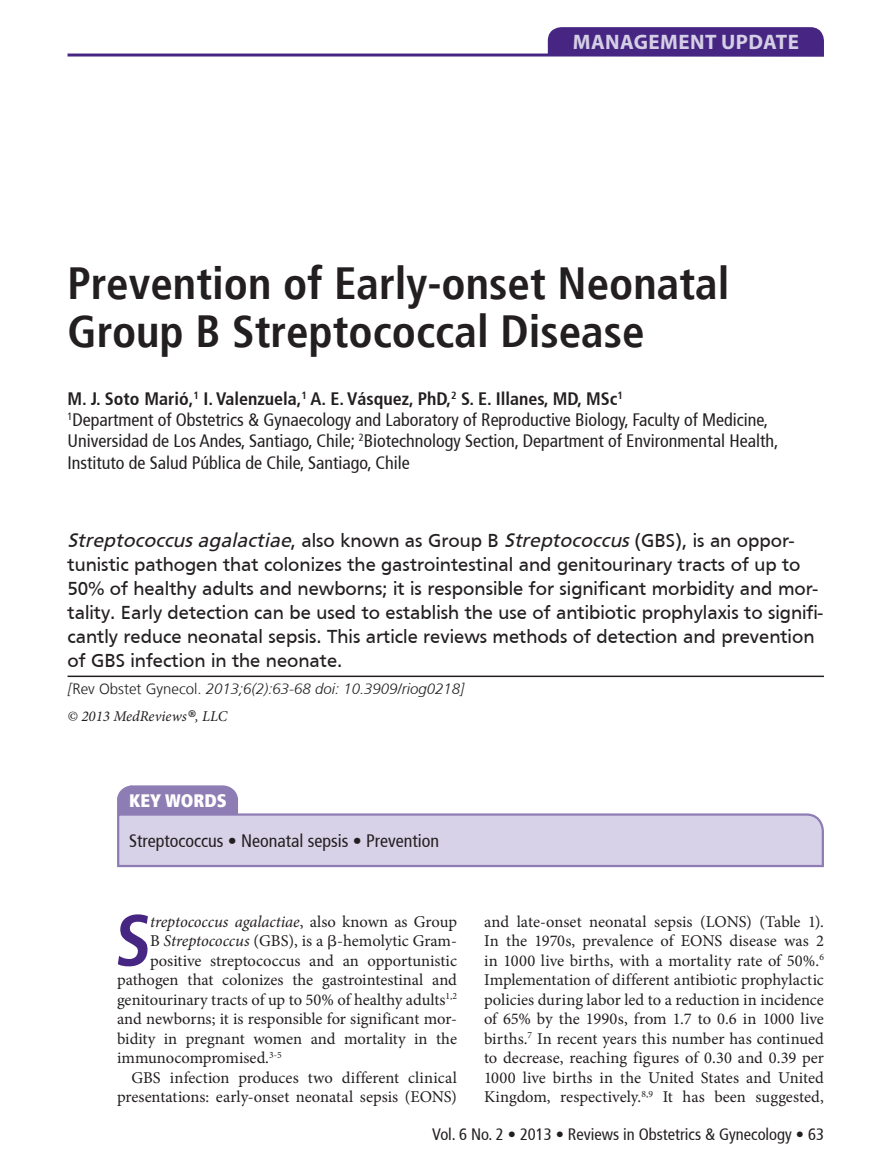
<style>
.page{position:relative;width:878px;height:1175px;background:#fff}
.page>*{position:absolute;margin:0;border:0;box-sizing:border-box;transform-origin:0 0}
.t1{font:700 condensed 72.3px "Frutiger 67";color:#472683}
.t2{font:700 condensed 45px/48px "Frutiger";color:#231f20}
.t3{font:700 21px "Myriad Pro";letter-spacing:.02em;color:#d5cfe5}
.t4{font:19.5px/24px "Frutiger";color:#231f20}
.t5{font:italic 19.5px "Frutiger FC";color:#231f20}
.t6{font:condensed 18px/21px "Frutiger 57";color:#231f20}
.t7{font:700 condensed 18px "Frutiger 67";color:#231f20}
.t8{font:900 condensed 18px "Frutiger";color:#fff}
.t9{font:16.5px/19.5px "Minion Pro";color:#231f20;text-align:justify}
.t10{font:condensed 16.5px "Frutiger 57";color:#231f20}
.t11{font:italic 16.5px "Minion Pro";letter-spacing:-.005em;color:#231f20}
.t12{font:italic 300 15px "Frutiger 46";color:#231f20}
.t13{font:italic 15px "Minion Pro";color:#231f20}
.s1{font-family:"Frutiger";font-style:normal}
.s2{font-family:"Frutiger LT";font-style:normal}
.s3{font-size:27px}
.s4{font-style:normal}
.s5{font-style:italic}
.s6{font-family:"Mathematical Pi One"}
</style>
<div class="page">
<hr style="left:68px;top:53px;width:756px;height:3px;background:#472683">
<div style="left:548px;top:27px;width:276px;height:26px;background:#472683"></div>
<hr style="left:68px;top:675px;width:756px;height:2px;background:#231f20">
<svg style="left:117px;top:785px;width:707px;height:83px"></svg>
<p class="t3" style="left:573px;top:30px;width:227px">MANAGEMENT UPDATE</p>
<h2 class="t2" style="left:68px;top:259px;width:663px">Prevention of Early-onset Neonatal<br>Group B Streptococcal Disease</h2>
<p class="t7" style="left:68px;top:388px;width:557px">M. J. Soto Marió,<sup>1</sup> I. Valenzuela,<sup>1</sup> A. E. Vásquez, PhD,<sup>2</sup> S. E. Illanes, MD, MSc<sup>1</sup></p>
<p class="t6" style="left:67px;top:410px;width:712px"><sup>1</sup>Department of Obstetrics &amp; Gynaecology and Laboratory of Reproductive Biology, Faculty of Medicine,<br>Universidad de Los Andes, Santiago, Chile; <sup>2</sup>Biotechnology Section, Department of Environmental Health,<br>Instituto de Salud Pública de Chile, Santiago, Chile</p>
<p class="t5" style="left:68px;top:528px;width:728px">Streptococcus agalactiae<span class="s1">, also known as Group B</span> Streptococcus <span class="s1">(GBS), is an oppor-</span></p>
<p class="t4" style="left:67px;top:552px;width:756px">tunistic pathogen that colonizes the gastrointestinal and genitourinary tracts of up to 50% of healthy adults and newborns; it is responsible for significant morbidity and mor&shy;tality. Early detection can be used to establish the use of antibiotic prophylaxis to signifi&shy;cantly reduce neonatal sepsis. This article reviews methods of detection and prevention of GBS infection in the neonate.</p>
<p class="t12" style="left:68px;top:680px;width:398px">[ <span class="s2">Rev Obstet Gynecol.</span> 2013;6(2):63-68 doi: 10.3909/riog0218]</p>
<p class="t13" style="left:68px;top:705px;width:161px">© 2013 MedReviews<span class="s3">®</span>, LLC</p>
<p class="t8" style="left:129px;top:789px;width:99px">KEY WORDS</p>
<p class="t6" style="left:129px;top:830px;width:311px">Streptococcus • Neonatal sepsis • Prevention</p>
<h1 class="t1" style="left:113px;top:897px;width:45px">S</h1>
<p class="t11" style="left:150px;top:910px;width:308px">treptococcus agalactiae<span class="s4">, also known as Group</span></p>
<p class="t9" style="left:150px;top:931px;width:308px">B <span class="s5">Streptococcus</span> (GBS), is a <span class="s6">b</span>-hemolytic Gram-</p>
<p class="t9" style="left:150px;top:950px;width:308px">positive streptococcus and an opportunistic</p>
<p class="t9" style="left:117px;top:970px;width:341px">pathogen that colonizes the gastrointestinal and</p>
<p class="t9" style="left:117px;top:989px;width:341px">genitourinary tracts of up to 50% of healthy adults<sup>1,2</sup></p>
<p class="t9" style="left:117px;top:1009px;width:341px">and newborns; it is responsible for significant mor-</p>
<p class="t9" style="left:117px;top:1028px;width:341px">bidity in pregnant women and mortality in the</p>
<p class="t9" style="left:117px;top:1048px;width:166px">immunocompromised.<sup>3-5</sup></p>
<p class="t9" style="left:131px;top:1067px;width:327px">GBS infection produces two different clinical</p>
<p class="t9" style="left:117px;top:1087px;width:341px">presentations: early-onset neonatal sepsis (EONS)</p>
<p class="t9" style="left:484px;top:911px;width:341px">and late-onset neonatal sepsis (LONS) (Table 1).<br>In the 1970s, prevalence of EONS disease was 2 in 1000 live births, with a mortality rate of 50%.<sup>6<br></sup>Implementation of different antibiotic prophylactic policies during labor led to a reduction in incidence of 65% by the 1990s, from 1.7 to 0.6 in 1000 live births.<sup>7</sup> In recent years this number has continued to decrease, reaching figures of 0.30 and 0.39 per 1000 live births in the United States and United Kingdom, respectively.<sup>8,9</sup> It has been suggested,</p>
<p class="t10" style="left:432px;top:1124px;width:393px">Vol. 6 No. 2 • 2013 • Reviews in Obstetrics &amp; Gynecology • 63</p>
</div>
